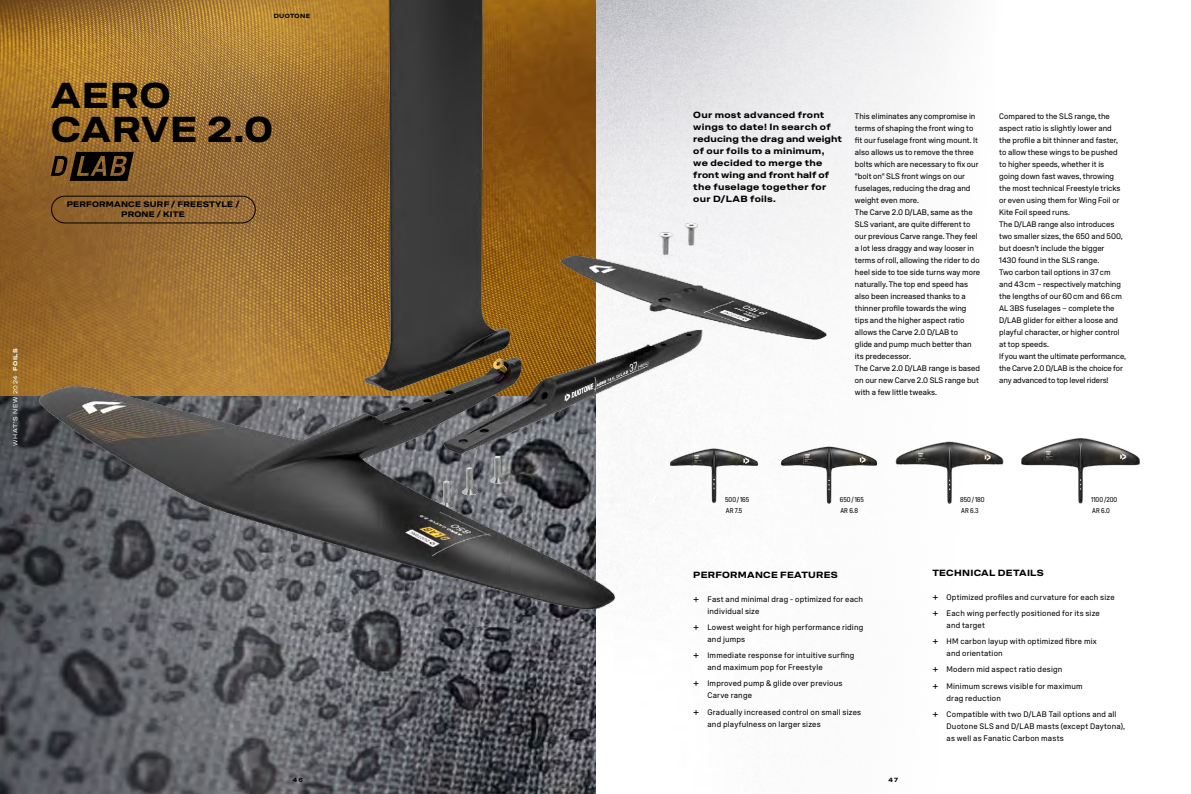
<style>
.page{position:relative;width:1191px;height:794px;background:#fff}
.page>*{position:absolute;margin:0;border:0;box-sizing:border-box;transform-origin:0 0}
.t1{font:700 expanded 36px/34px "DUOTONE";letter-spacing:.02em;color:#000}
.t2{font:700 expanded 9px/12px "DUOTONE";letter-spacing:.03em;color:#000}
.t3{font:8px/12px "DUOTONE";color:#000}
.t4{font:8px/16.3px "DUOTONE";letter-spacing:.025em;color:#000}
.t5{font:8px/12px "DUOTONE";letter-spacing:.02em;color:#000}
.t6{font:700 expanded 8px/10px "DUOTONE";letter-spacing:.025em;color:#000;text-align:center}
.t7{font:condensed 7px "DUOTONE";letter-spacing:.005em;color:#000}
.t8{font:expanded 6px "DUOTONE";letter-spacing:.1em;color:#fff}
.t9{font:700 expanded 6px "DUOTONE";letter-spacing:.05em;color:#000}
.s1{font-weight:700}
.s2{font-size:11px}
</style>
<div class="page">
<img style="left:595px;top:0;width:360px;height:794px">
<svg style="left:0;top:695px;width:595px;height:99px;background:#56585d"></svg>
<img style="left:0;top:0;width:829px;height:695px">
<svg style="left:51px;top:152px;width:83px;height:29px;background:#3d2a12"></svg>
<div style="left:51px;top:196px;width:205px;height:27px;border:1px solid #000;border-radius:13px"></div>
<img style="left:628px;top:380px;width:172px;height:171px">
<img style="left:743px;top:379px;width:171px;height:171px">
<img style="left:863px;top:377px;width:131px;height:171px">
<img style="left:994px;top:437px;width:146px;height:67px">
<p class="t8" style="left:12px;top:445px;width:99px;rotate:-90deg">WHAT’S NEW 2024 <span class="s1">FOILS</span></p>
<p class="t9" style="left:274px;top:12px;width:38px">DUOTONE</p>
<h1 class="t1" style="left:51px;top:78px;width:224px">AERO<br>CARVE 2.0</h1>
<p class="t6" style="left:67px;top:199px;width:174px">PERFORMANCE SURF / FREESTYLE /<br>PRONE / KITE</p>
<p class="t2" style="left:693px;top:109px;width:150px">Our most advanced front wings to date! In search of reducing the drag and weight of our foils to a minimum,<br>we decided to merge the front wing and front half of the fuselage together for our D/LAB foils.</p>
<p class="t3" style="left:855px;top:110px;width:127px">This eliminates any compromise in terms of shaping the front wing to fit our fuselage front wing mount. It also allows us to remove the three bolts which are necessary to fix our "bolt on" SLS front wings on our fuselages, reducing the drag and weight even more.<br>The Carve 2.0 D/LAB, same as the<br>SLS variant, are quite different to our previous Carve range. They feel a lot less draggy and way looser in terms of roll, allowing the rider to do heel side to toe side turns way more naturally. The top end speed has also been increased thanks to a thinner profile towards the wing tips and the higher aspect ratio allows the Carve 2.0 D/LAB to<br>glide and pump much better than its predecessor.<br>The Carve 2.0 D/LAB range is based on our new Carve 2.0 SLS range but with a few little tweaks.</p>
<p class="t3" style="left:999px;top:110px;width:128px">Compared to the SLS range, the aspect ratio is slightly lower and<br>the profile a bit thinner and faster, to allow these wings to be pushed to higher speeds, whether it is going down fast waves, throwing the most technical Freestyle tricks or even using them for Wing Foil or<br>Kite Foil speed runs.<br>The D/LAB range also introduces two smaller sizes, the 650 and 500, but doesn’t include the bigger<br>1430 found in the SLS range.<br>Two carbon tail options in 37cm<br>and 43cm – respectively matching the lengths of our 60cm and 66cm<br>AL 3BS fuselages – complete the<br>D/LAB glider for either a loose and playful character, or higher control at top speeds.<br>If you want the ultimate performance, the Carve 2.0 D/LAB is the choice for any advanced to top level riders!</p>
<p class="t7" style="left:725px;top:495px;width:26px">500/165</p>
<p class="t7" style="left:840px;top:496px;width:25px">650/165</p>
<p class="t7" style="left:960px;top:496px;width:26px">850/180</p>
<p class="t7" style="left:1091px;top:496px;width:28px">1100/200</p>
<p class="t7" style="left:726px;top:507px;width:18px">AR 7.5</p>
<p class="t7" style="left:840px;top:507px;width:19px">AR 6.8</p>
<p class="t7" style="left:961px;top:507px;width:19px">AR 6.3</p>
<p class="t7" style="left:1092px;top:507px;width:19px">AR 6.0</p>
<p class="t2" style="left:693px;top:568px;width:146px">PERFORMANCE FEATURES</p>
<p class="t5" style="left:707px;top:592px;width:157px;text-indent:-14px"><span class="s2">+</span> Fast and minimal drag - optimized for each individual size</p>
<p class="t5" style="left:707px;top:621px;width:157px;text-indent:-14px"><span class="s2">+</span> Lowest weight for high performance riding and jumps</p>
<p class="t4" style="left:707px;top:649px;width:148px;line-height:12px;text-indent:-14px"><span class="s2">+</span> Immediate response for intuitive surfing and maximum pop for Freestyle</p>
<p class="t5" style="left:707px;top:677px;width:136px;text-indent:-14px"><span class="s2">+</span> Improved pump &amp; glide over previous<br>Carve range</p>
<p class="t4" style="left:707px;top:705px;width:155px;line-height:12px;text-indent:-14px"><span class="s2">+</span> Gradually increased control on small sizes and playfulness on larger sizes</p>
<p class="t2" style="left:932px;top:566px;width:113px">TECHNICAL DETAILS</p>
<p class="t4" style="left:932px;top:588px;width:184px"><span class="s2">+</span> Optimized profiles and curvature for each size <span class="s2">+</span> Each wing perfectly positioned for its size</p>
<p class="t4" style="left:932px;top:616px;width:166px;text-indent:14px">and target<br><span class="s2">+</span> HM carbon layup with optimized fibre mix</p>
<p class="t4" style="left:932px;top:645px;width:152px;text-indent:14px">and orientation<br><span class="s2">+</span> Modern mid aspect ratio design<br><span class="s2">+</span> Minimum screws visible for maximum</p>
<p class="t4" style="left:932px;top:689px;width:185px;text-indent:14px">drag reduction<br><span class="s2">+</span> Compatible with two D/LAB Tail options and all</p>
<p class="t4" style="left:946px;top:720px;width:180px;line-height:12px">Duotone SLS and D/LAB masts (except Daytona), as well as Fanatic Carbon masts</p>
<p class="t9" style="left:293px;top:776px;width:12px">46</p>
<p class="t9" style="left:888px;top:776px;width:11px">47</p>
</div>
